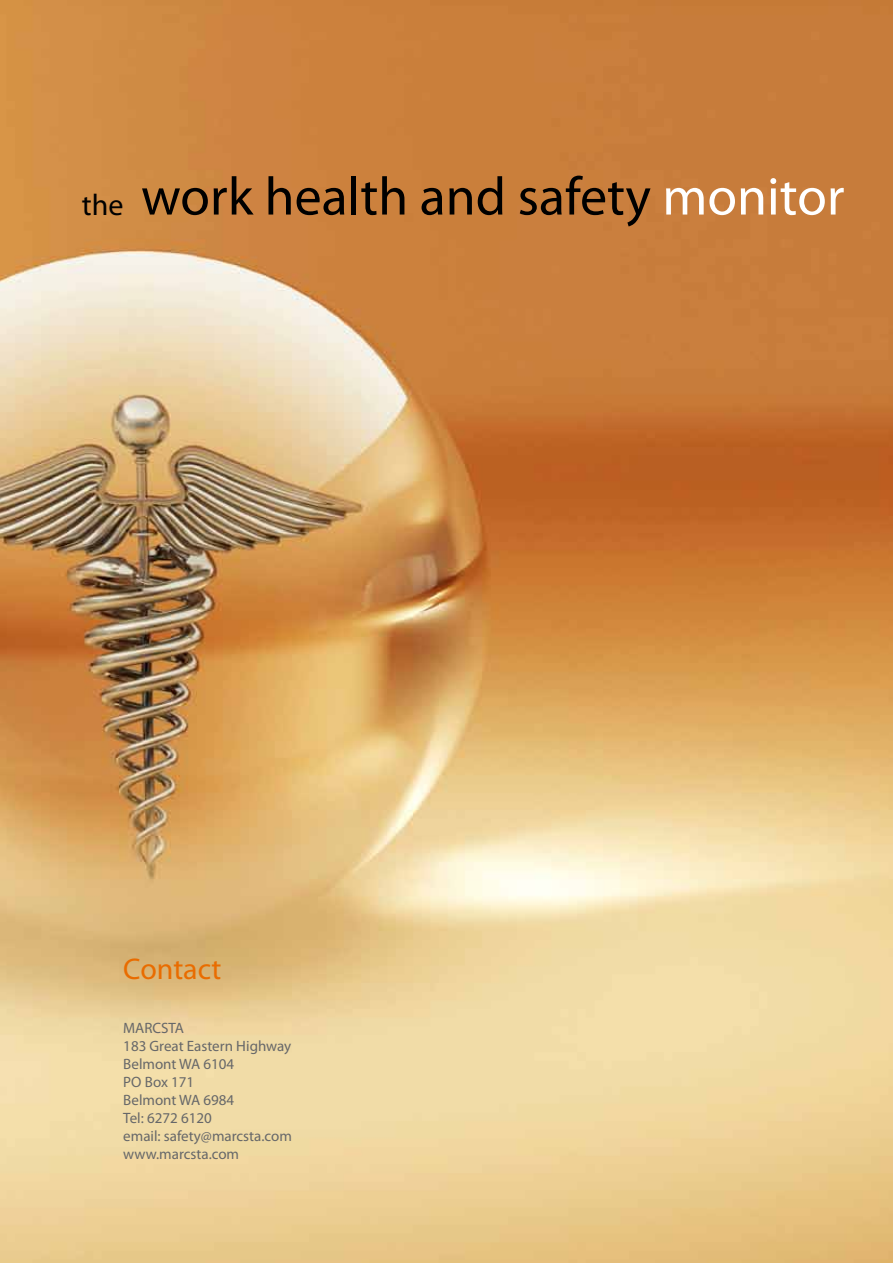
<style>
.page{position:relative;width:893px;height:1263px;background:#fff}
.page>*{position:absolute;margin:0;border:0;box-sizing:border-box;transform-origin:0 0}
.t1{font:54px "Myriad Pro";color:#000}
.t2{font:30px "Myriad Pro";color:#e96c00}
.t3{font:15px/18px "Myriad Pro";color:#666769}
.s1{font-size:30px}
.s2{color:#fff}
</style>
<div class="page">
<img style="left:0;top:0;width:893px;height:1263px">
<h1 class="t1" style="left:82px;top:163px;width:764px"><span class="s1">the</span> work health and safety <span class="s2">monitor</span></h1>
<h2 class="t2" style="left:123px;top:950px;width:100px">Contact</h2>
<p class="t3" style="left:123px;top:1019px;width:170px">MARCSTA<br>183 Great Eastern Highway<br>Belmont WA 6104<br>PO Box 171<br>Belmont WA 6984<br>Tel: 6272 6120<br>email: safety@marcsta.com www.marcsta.com</p>
</div>
